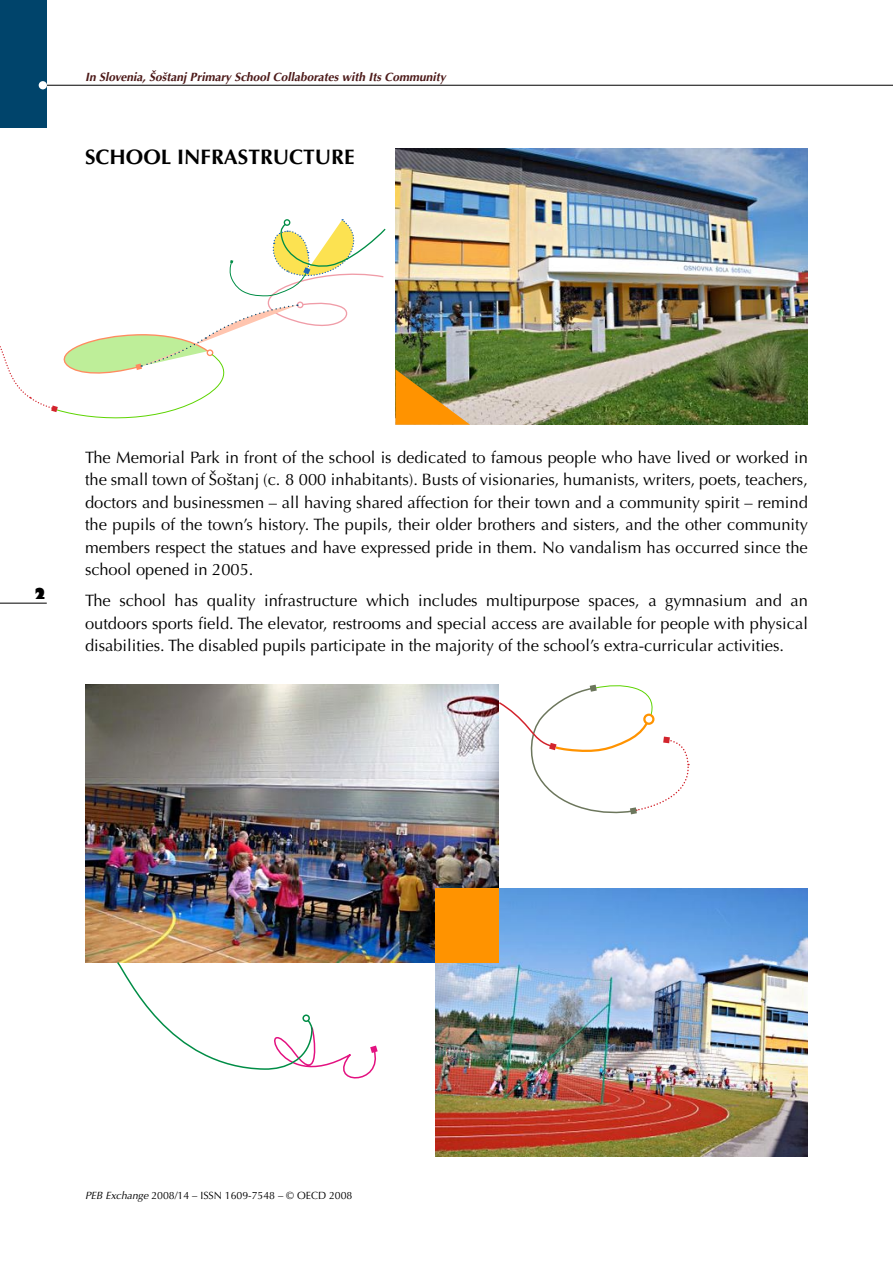
<style>
.page{position:relative;width:893px;height:1263px;background:#fff}
.page>*{position:absolute;margin:0;border:0;box-sizing:border-box;transform-origin:0 0}
.t1{font:700 21px "Optima";color:#000}
.t2{font:16.5px/22.5px "Optima";color:#000;text-align:justify}
.t3{font:italic 700 12px "Optima";color:#4d1a19}
.t4{font:10.5px "Optima";color:#000}
.s1{font-style:italic}
</style>
<div class="page">
<hr style="left:0;top:85px;width:893px;height:1px;background:#000">
<div style="left:0;top:0;width:47px;height:128px;background:#00446b"></div>
<hr style="left:0;top:603px;width:47px;height:1px;background:#000">
<div style="left:39px;top:81px;width:8px;height:8px;background:#fff;border-radius:50%"></div>
<img style="left:395px;top:149px;width:413px;height:276px">
<img style="left:85px;top:684px;width:414px;height:279px">
<img style="left:435px;top:888px;width:373px;height:269px">
<svg style="left:0;top:219px;width:386px;height:200px"></svg>
<svg style="left:116px;top:960px;width:269px;height:119px"></svg>
<div style="left:302px;top:1014px;width:8px;height:8px;border:2px solid #008d46;border-radius:50%"></div>
<svg style="left:497px;top:684px;width:192px;height:130px"></svg>
<div style="left:643px;top:714px;width:11px;height:11px;border:2px solid #ff9300;border-radius:50%"></div>
<div style="left:435px;top:888px;width:64px;height:75px;background:#ff9300"></div>
<svg style="left:395px;top:369px;width:75px;height:56px;background:#bc8e32"></svg>
<p class="t3" style="left:85px;top:70px;width:362px">In Slovenia, Šoštanj Primary School Collaborates with Its Community</p>
<p class="t1" style="left:85px;top:145px;width:269px">SCHOOL INFRASTRUCTURE</p>
<p class="t2" style="left:85px;top:446px;width:724px">The Memorial Park in front of the school is dedicated to famous people who have lived or worked in the small town of Šoštanj (c. 8 000 inhabitants). Busts of visionaries, humanists, writers, poets, teachers, doctors and businessmen – all having shared affection for their town and a community spirit – remind the pupils of the town’s history. The pupils, their older brothers and sisters, and the other community members respect the statues and have expressed pride in them. No vandalism has occurred since the school opened in 2005.</p>
<p class="t2" style="left:85px;top:590px;width:724px">The school has quality infrastructure which includes multipurpose spaces, a gymnasium and an outdoors sports field. The elevator, restrooms and special access are available for people with physical disabilities. The disabled pupils participate in the majority of the school’s extra-curricular activities.</p>
<p class="t4" style="left:85px;top:1189px;width:269px"><span class="s1">PEB Exchange</span> 2008/14 – ISSN 1609-7548 – © OECD 2008</p>
</div>
